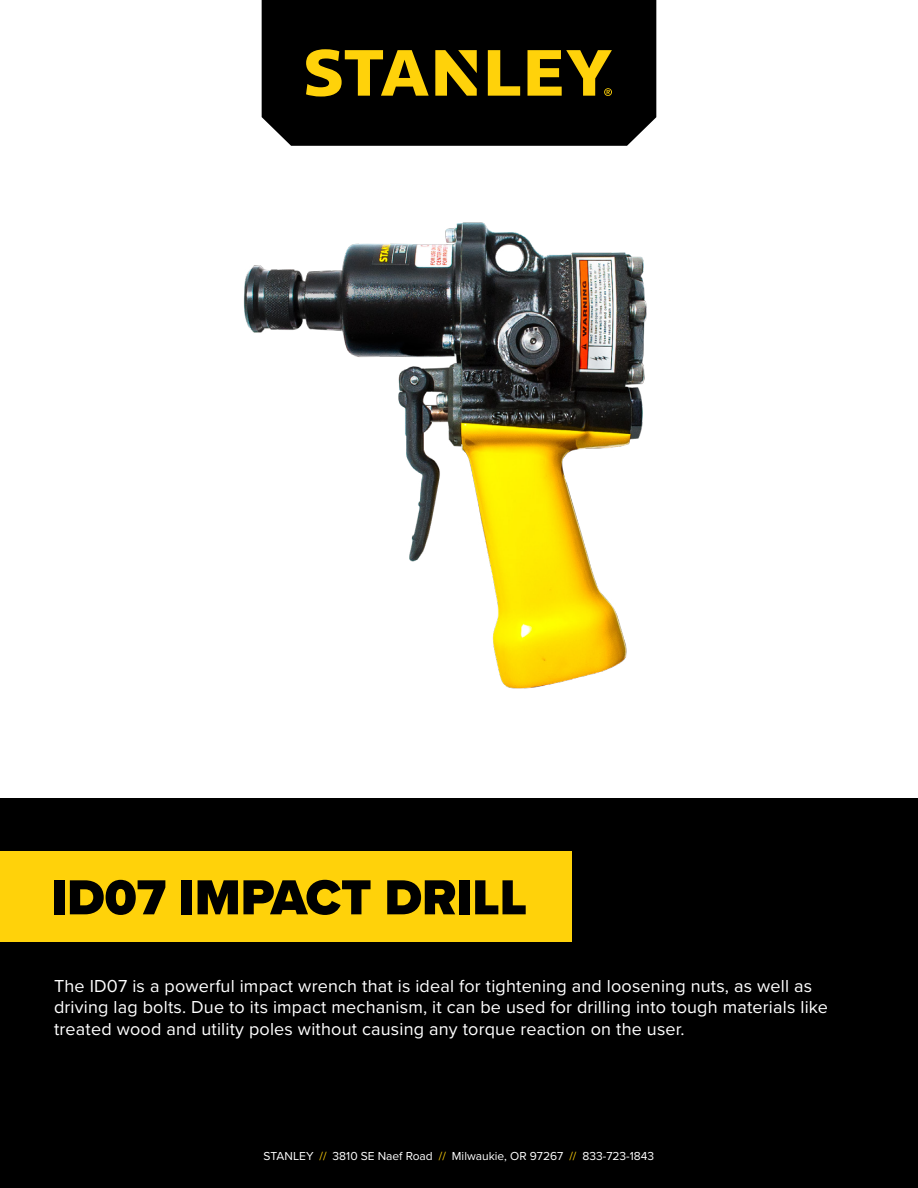
<style>
.page{position:relative;width:918px;height:1188px;background:#fff}
.page>*{position:absolute;margin:0;border:0;box-sizing:border-box;transform-origin:0 0}
.t1{font:900 51px "Proxima Nova";color:#000}
.t2{font:18px/21.6px "Proxima Nova";letter-spacing:.01em;color:#fff}
.t3{font:12px "Proxima Nova";color:#fff}
.s1{color:#ffd20a}
</style>
<div class="page">
<div style="left:0;top:798px;width:918px;height:390px;background:#000"></div>
<div style="left:0;top:851px;width:571px;height:90px;background:#ffd20a"></div>
<img style="left:243px;top:222px;width:404px;height:467px">
<div style="left:262px;top:0;width:394px;height:146px;background:#000"></div>
<svg style="left:306px;top:49px;width:306px;height:48px;background:#786304"></svg>
<h1 class="t1" style="left:51px;top:859px;width:477px">ID07 IMPACT DRILL</h1>
<p class="t2" style="left:54px;top:974px;width:776px">The ID07 is a powerful impact wrench that is ideal for tightening and loosening nuts, as well as driving lag bolts. Due to its impact mechanism, it can be used for drilling into tough materials like treated wood and utility poles without causing any torque reaction on the user.</p>
<p class="t3" style="left:264px;top:1147px;width:392px">STANLEY <span class="s1">//</span> 3810 SE Naef Road <span class="s1">//</span> Milwaukie, OR 97267 <span class="s1">//</span> 833-723-1843</p>
</div>
